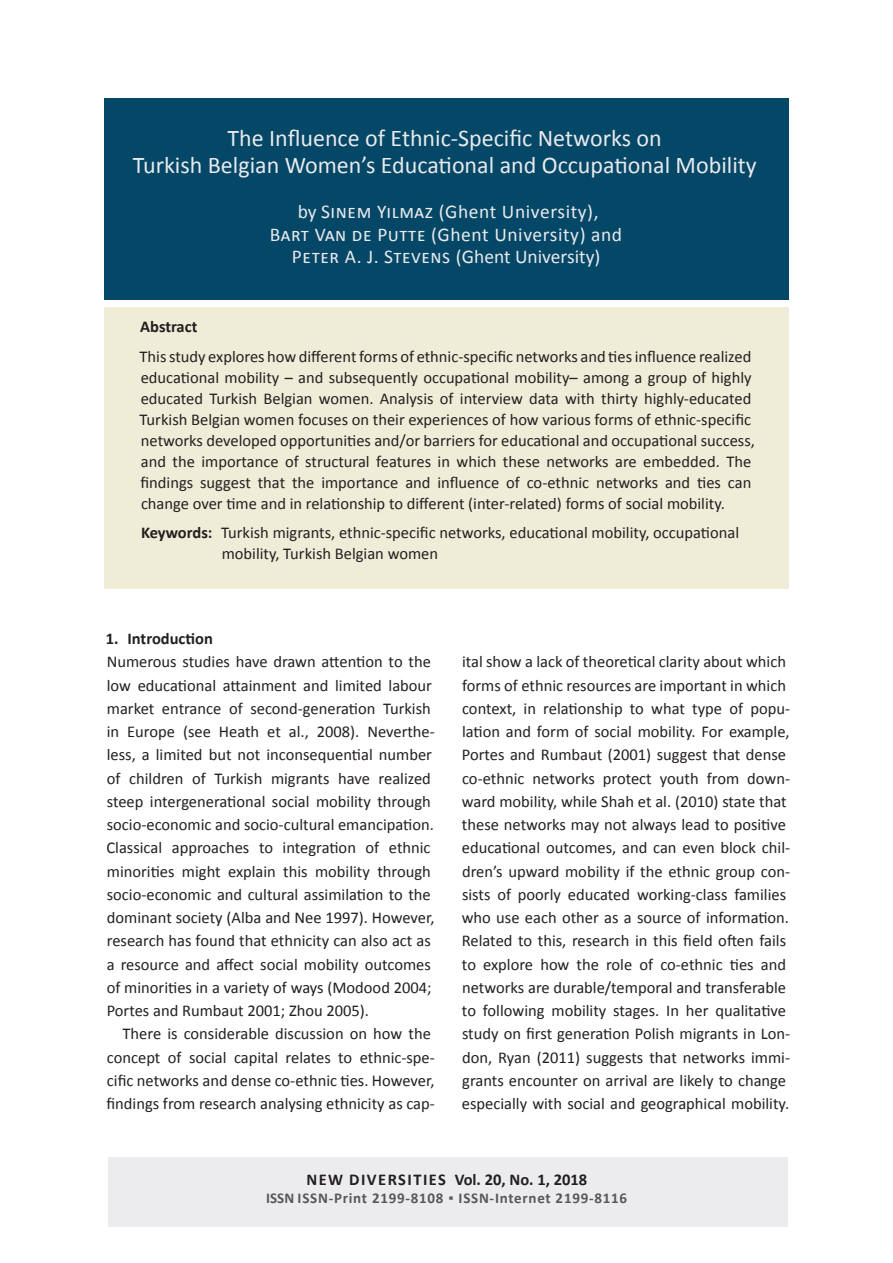
<style>
.page{position:relative;width:893px;height:1263px;background:#fff}
.page>*{position:absolute;margin:0;border:0;box-sizing:border-box;transform-origin:0 0}
.t1{font:24px/27px "Calibri";color:#e8eaed;text-align:center}
.t2{font:19.5px/22.5px "Calibri";letter-spacing:.03em;color:#e8eaed;text-align:center}
.t3{font:16.5px/23.2px "Calibri";color:#231f20}
.t4{font:700 16.5px "Calibri";letter-spacing:.09em;color:#231f20}
.t5{font:700 16.5px "Calibri";color:#231f20}
.t6{font:700 15px "Calibri";letter-spacing:.05em;color:#57585a}
.s1{font-weight:700}
</style>
<div class="page">
<div style="left:108px;top:1157px;width:680px;height:70px;background:#ececee"></div>
<div style="left:104px;top:98px;width:685px;height:202px;background:#054766"></div>
<div style="left:104px;top:307px;width:685px;height:282px;background:#efedd8"></div>
<h1 class="t1" style="left:133px;top:125px;width:625px">The Influence of Ethnic-Specific Networks on<br>Turkish Belgian Women’s Educational and Occupational Mobility</h1>
<p class="t2" style="left:270px;top:201px;width:354px">by Sinem Yı lmaz (Ghent University),<br>Bart Van de Putte (Ghent University) and<br>Peter A. J. Stevens (Ghent University)</p>
<p class="t5" style="left:140px;top:316px;width:59px">Abstract</p>
<p class="t3" style="left:140px;top:346px;width:617px;line-height:21px">This study explores how different forms of ethnic-specific networks and ties influence realized educational mobility – and subsequently occupational mobility– among a group of highly educated Turkish Belgian women. Analysis of interview data with thirty highly-educated Turkish Belgian women focuses on their experiences of how various forms of ethnic-specific networks developed opportunities and/or barriers for educational and occupational success, and the importance of structural features in which these networks are embedded. The findings suggest that the importance and influence of co-ethnic networks and ties can change over time and in relationship to different (inter-related) forms of social mobility.</p>
<p class="t3" style="left:222px;top:522px;width:519px;line-height:21px;text-indent:-81px"><span class="s1">Keywords:</span> Turkish migrants, ethnic-specific networks, educational mobility, occupational mobility, Turkish Belgian women</p>
<p class="t5" style="left:106px;top:628px;width:109px">1. Introduction</p>
<p class="t3" style="left:106px;top:650px;width:330px">Numerous studies have drawn attention to the low educational attainment and limited labour market entrance of second-generation Turkish in Europe (see Heath et al., 2008). N everthe&shy;less, a limited but not inconsequential number of children of Turkish migrants have realized steep intergenerational social mobility through socio-economic and socio-cultural emancipation.<br>Classical approaches to integration of ethnic minorities might explain this mobility through socio-economic and cultural assimilation to the dominant society (Alba and Nee 1997). However, research has found that ethnicity can also act as a resource and affect social mobility outcomes of minorities in a variety of ways (Modood 2004; Portes and Rumbaut 2001; Zhou 2005).</p>
<p class="t3" style="left:107px;top:1022px;width:330px;text-indent:16px">There is considerable discussion on how the concept of social capital relates to ethnic-spe&shy;cific networks and dense co-ethnic ties. However, findings from research analysing ethnicity as cap-</p>
<p class="t3" style="left:462px;top:650px;width:330px">ital show a lack of theoretical clarity about which forms of ethnic resources are important in which context, in relationship to what type of popu&shy;lation and form of social mobility. For example, Portes and Rumbaut (2001) suggest that dense co-ethnic networks protect youth from down&shy;ward mobility, while Shah et al. (2010) state that these networks may not always lead to positive educational outcomes, and can even block chil&shy;dren’s upward mobility if the ethnic group con&shy;sists of poorly educated working-class families who use each other as a source of information.<br>Related to this, research in this field often fails to explore how the role of co-ethnic ties and networks are durable/temporal and transferable to following mobility stages. In her qualitative study on first generation Polish migrants in Lon&shy;don, Ryan (2011) suggests that networks immi&shy;grants encounter on arrival are likely to change especially with social and geographical mobility.</p>
<p class="t4" style="left:306px;top:1169px;width:282px">New Diversities Vol. 20, No. 1, 2018</p>
<p class="t6" style="left:266px;top:1188px;width:362px">ISSN ISSN-Print 2199-8108 ▪ ISSN-Internet 2199-8116</p>
</div>
